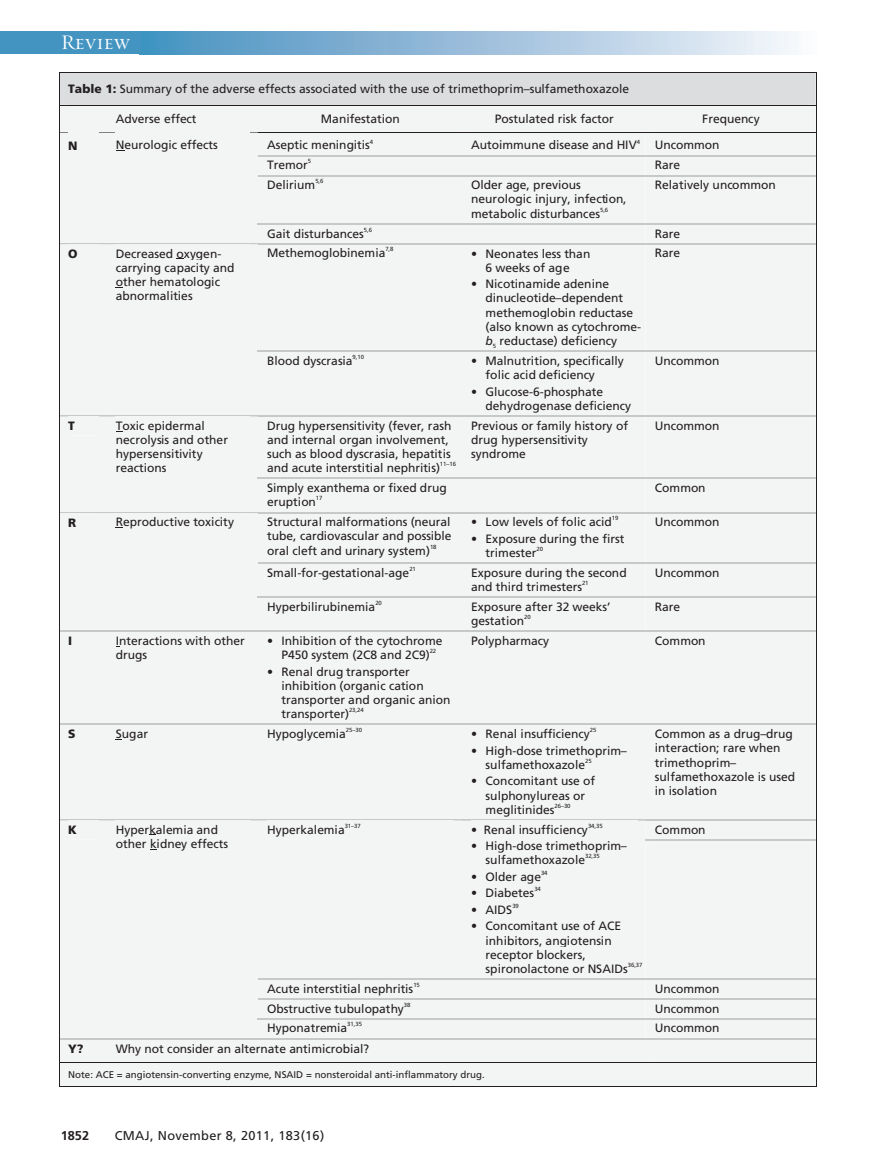
<style>
.page{position:relative;width:878px;height:1175px;background:#fff}
.page>*{position:absolute;margin:0;border:0;box-sizing:border-box;transform-origin:0 0}
.t1{font:21px "Requiem Display HTF Small Caps";letter-spacing:.005em;color:#fff}
.t2{font:12.75px "Frutiger LT Std";letter-spacing:.025em;color:#231f20}
.t3{font:700 12.75px "Frutiger LT Std";color:#231f20}
.t4{font:12px/14.2px "Frutiger";color:#231f20}
.t5{font:900 12px "Frutiger";color:#231f20}
.t6{font:9.75px "Frutiger";color:#231f20}
.t7{font:6px "Frutiger";letter-spacing:-.01em;color:#231f20}
.s1{font-weight:900}
.s2{font-style:italic}
</style>
<div class="page">
<div style="left:0;top:32px;width:151px;height:22px;background:#4494c2"></div>
<div style="left:139px;top:32px;width:678px;height:22px;background:linear-gradient(to right,#438ebf,#f9f6fb)"></div>
<div style="left:59px;top:72px;width:757px;height:1015px;background:#f3f4f4"></div>
<h1 class="t1" style="left:61px;top:30px;width:70px">Review</h1>
<p class="t4" style="left:68px;top:82px;width:562px"><span class="s1">Table 1:</span> Summary of the adverse effects associated with the use of trimethoprim–sulfamethoxazole</p>
<p class="t4" style="left:116px;top:112px;width:82px">Adverse effect</p>
<p class="t4" style="left:321px;top:112px;width:80px">Manifestation</p>
<p class="t4" style="left:495px;top:112px;width:120px">Postulated risk factor</p>
<p class="t4" style="left:702px;top:112px;width:59px">Frequency</p>
<p class="t4" style="left:267px;top:139px;width:104px">Aseptic meningitis</p>
<p class="t7" style="left:370px;top:139px;width:5px">4</p>
<p class="t4" style="left:471px;top:139px;width:167px">Autoimmune disease and HIV</p>
<p class="t7" style="left:636px;top:139px;width:5px">4</p>
<p class="t4" style="left:654px;top:139px;width:66px">Uncommon</p>
<p class="t4" style="left:267px;top:159px;width:42px">Tremor</p>
<p class="t7" style="left:308px;top:159px;width:5px">5</p>
<p class="t4" style="left:654px;top:159px;width:27px">Rare</p>
<p class="t4" style="left:267px;top:179px;width:50px">Delirium</p>
<p class="t7" style="left:315px;top:179px;width:10px">5,6</p>
<p class="t4" style="left:471px;top:179px;width:157px">Older age, previous neurologic injury, infection, metabolic disturbances</p>
<p class="t5" style="left:68px;top:141px;width:11px">N</p>
<p class="t4" style="left:116px;top:139px;width:103px">Neurologic effects</p>
<p class="t4" style="left:654px;top:179px;width:123px">Relatively uncommon</p>
<p class="t7" style="left:600px;top:207px;width:10px">5,6</p>
<p class="t4" style="left:267px;top:227px;width:98px">Gait disturbances</p>
<p class="t7" style="left:364px;top:227px;width:10px">5,6</p>
<p class="t4" style="left:654px;top:227px;width:27px">Rare</p>
<p class="t4" style="left:267px;top:247px;width:120px">Methemoglobinemia</p>
<p class="t7" style="left:385px;top:247px;width:10px">7,8</p>
<p class="t4" style="left:471px;top:247px;width:121px;text-align:center">• Neonates less than<br>6 weeks of age</p>
<p class="t4" style="left:485px;top:278px;width:157px;text-indent:-14px">• Nicotinamide adenine dinucleotide–dependent methemoglobin reductase (also known as cytochrome&shy;<span class="s2">b</span><sub>5</sub> reductase) deficiency</p>
<p class="t5" style="left:68px;top:249px;width:11px">O</p>
<p class="t4" style="left:116px;top:247px;width:107px">Decreased oxygen-</p>
<p class="t4" style="left:654px;top:247px;width:27px">Rare</p>
<p class="t4" style="left:116px;top:261px;width:120px">carrying capacity and other hematologic abnormalities</p>
<p class="t4" style="left:267px;top:354px;width:87px">Blood dyscrasia</p>
<p class="t7" style="left:352px;top:354px;width:13px">9,10</p>
<p class="t4" style="left:485px;top:355px;width:140px;text-indent:-14px">• Malnutrition, specifically folic acid deficiency</p>
<p class="t4" style="left:485px;top:385px;width:147px;text-indent:-14px">• Glucose-6-phosphate dehydrogenase deficiency</p>
<p class="t4" style="left:654px;top:354px;width:66px">Uncommon</p>
<p class="t4" style="left:267px;top:419px;width:186px">Drug hypersensitivity (fever, rash and internal organ involvement, such as blood dyscrasia, hepatitis and acute interstitial nephritis)</p>
<p class="t4" style="left:471px;top:419px;width:158px">Previous or family history of drug hypersensitivity syndrome</p>
<p class="t5" style="left:68px;top:421px;width:8px">T</p>
<p class="t4" style="left:116px;top:419px;width:90px">Toxic epidermal</p>
<p class="t4" style="left:654px;top:419px;width:66px">Uncommon</p>
<p class="t4" style="left:116px;top:433px;width:114px">necrolysis and other hypersensitivity reactions</p>
<p class="t4" style="left:267px;top:482px;width:181px">Simply exanthema or fixed drug eruption</p>
<p class="t7" style="left:440px;top:462px;width:18px">11–16</p>
<p class="t4" style="left:654px;top:482px;width:52px">Common</p>
<p class="t7" style="left:316px;top:496px;width:8px">17</p>
<p class="t5" style="left:68px;top:517px;width:10px">R</p>
<p class="t4" style="left:116px;top:516px;width:120px">Reproductive toxicity</p>
<p class="t4" style="left:267px;top:516px;width:186px;text-align:justify">Structural malformations (neural tube, cardiovascular and possible oral cleft and urinary system)</p>
<p class="t7" style="left:430px;top:544px;width:8px">18</p>
<p class="t4" style="left:471px;top:516px;width:142px">• Low levels of folic acid</p>
<p class="t7" style="left:611px;top:516px;width:8px">19</p>
<p class="t4" style="left:485px;top:532px;width:140px;text-indent:-14px">• Exposure during the first trimester</p>
<p class="t7" style="left:536px;top:546px;width:8px">20</p>
<p class="t4" style="left:267px;top:566px;width:144px">Small-for-gestational-age</p>
<p class="t7" style="left:409px;top:566px;width:8px">21</p>
<p class="t4" style="left:471px;top:566px;width:157px">Exposure during the second and third trimesters</p>
<p class="t7" style="left:582px;top:580px;width:8px">21</p>
<p class="t4" style="left:267px;top:600px;width:110px">Hyperbilirubinemia</p>
<p class="t7" style="left:375px;top:600px;width:8px">20</p>
<p class="t4" style="left:471px;top:600px;width:141px">Exposure after 32 weeks’ gestation</p>
<p class="t7" style="left:524px;top:614px;width:8px">20</p>
<p class="t4" style="left:654px;top:516px;width:66px">Uncommon</p>
<p class="t4" style="left:654px;top:566px;width:66px">Uncommon</p>
<p class="t4" style="left:654px;top:600px;width:27px">Rare</p>
<p class="t5" style="left:68px;top:636px;width:6px">I</p>
<p class="t4" style="left:116px;top:634px;width:131px">Interactions with other drugs</p>
<p class="t4" style="left:267px;top:634px;width:177px;text-align:center">• Inhibition of the cytochrome<br>P450 system (2C8 and 2C9)</p>
<p class="t7" style="left:429px;top:649px;width:8px">22</p>
<p class="t4" style="left:281px;top:665px;width:171px;text-indent:-14px">• Renal drug transporter inhibition (organic cation transporter and organic anion transporter)</p>
<p class="t7" style="left:349px;top:708px;width:16px">23,24</p>
<p class="t4" style="left:471px;top:634px;width:80px">Polypharmacy</p>
<p class="t4" style="left:654px;top:634px;width:52px">Common</p>
<p class="t5" style="left:68px;top:729px;width:9px">S</p>
<p class="t4" style="left:116px;top:727px;width:34px">Sugar</p>
<p class="t4" style="left:267px;top:727px;width:80px">Hypoglycemia</p>
<p class="t7" style="left:346px;top:727px;width:18px">25–30</p>
<p class="t4" style="left:471px;top:727px;width:120px">• Renal insufficiency</p>
<p class="t7" style="left:590px;top:727px;width:8px">25</p>
<p class="t4" style="left:485px;top:744px;width:143px;text-indent:-14px">• High-dose trimethoprim– sulfamethoxazole</p>
<p class="t7" style="left:585px;top:758px;width:8px">25</p>
<p class="t4" style="left:485px;top:775px;width:111px;text-indent:-14px">• Concomitant use of sulphonylureas or meglitinides</p>
<p class="t7" style="left:554px;top:803px;width:18px">26–30</p>
<p class="t4" style="left:654px;top:728px;width:142px">Common as a drug–drug interaction; rare when trimethoprim– sulfamethoxazole is used in isolation</p>
<p class="t5" style="left:68px;top:825px;width:10px">K</p>
<p class="t4" style="left:116px;top:823px;width:114px">Hyperkalemia and other kidney effects</p>
<p class="t7" style="left:345px;top:823px;width:18px">31–37</p>
<p class="t4" style="left:471px;top:823px;width:118px">• Renal insufficiency</p>
<p class="t7" style="left:588px;top:823px;width:16px">34,35</p>
<p class="t4" style="left:485px;top:839px;width:143px;text-indent:-14px">• High-dose trimethoprim– sulfamethoxazole</p>
<p class="t4" style="left:267px;top:823px;width:79px">Hyperkalemia</p>
<p class="t4" style="left:654px;top:823px;width:52px">Common</p>
<p class="t7" style="left:585px;top:854px;width:16px">32,35</p>
<p class="t4" style="left:471px;top:870px;width:71px">• Older age</p>
<p class="t7" style="left:541px;top:870px;width:8px">34</p>
<p class="t4" style="left:471px;top:887px;width:65px">• Diabetes</p>
<p class="t7" style="left:534px;top:886px;width:8px">34</p>
<p class="t4" style="left:471px;top:903px;width:43px">• AIDS</p>
<p class="t7" style="left:512px;top:903px;width:8px">39</p>
<p class="t4" style="left:485px;top:920px;width:144px;text-indent:-14px">• Concomitant use of ACE inhibitors, angiotensin receptor blockers, spironolactone or NSAIDs</p>
<p class="t7" style="left:627px;top:962px;width:16px">36,37</p>
<p class="t4" style="left:267px;top:982px;width:148px">Acute interstitial nephritis</p>
<p class="t7" style="left:413px;top:982px;width:8px">15</p>
<p class="t4" style="left:654px;top:982px;width:66px">Uncommon</p>
<p class="t4" style="left:267px;top:1002px;width:138px">Obstructive tubulopathy</p>
<p class="t7" style="left:404px;top:1002px;width:8px">38</p>
<p class="t4" style="left:654px;top:1002px;width:66px">Uncommon</p>
<p class="t4" style="left:267px;top:1022px;width:82px">Hyponatremia</p>
<p class="t7" style="left:347px;top:1021px;width:16px">31,35</p>
<p class="t4" style="left:654px;top:1022px;width:66px">Uncommon</p>
<p class="t5" style="left:68px;top:1043px;width:17px">Y?</p>
<p class="t4" style="left:116px;top:1042px;width:255px">Why not consider an alternate antimicrobial?</p>
<p class="t6" style="left:68px;top:1070px;width:418px">Note: ACE = angiotensin-converting enzyme, NSAID = nonsteroidal anti-inflammatory drug.</p>
<p class="t3" style="left:61px;top:1130px;width:30px">1852</p>
<p class="t2" style="left:115px;top:1130px;width:211px">CMAJ, November 8, 2011, 183(16)</p>
</div>
